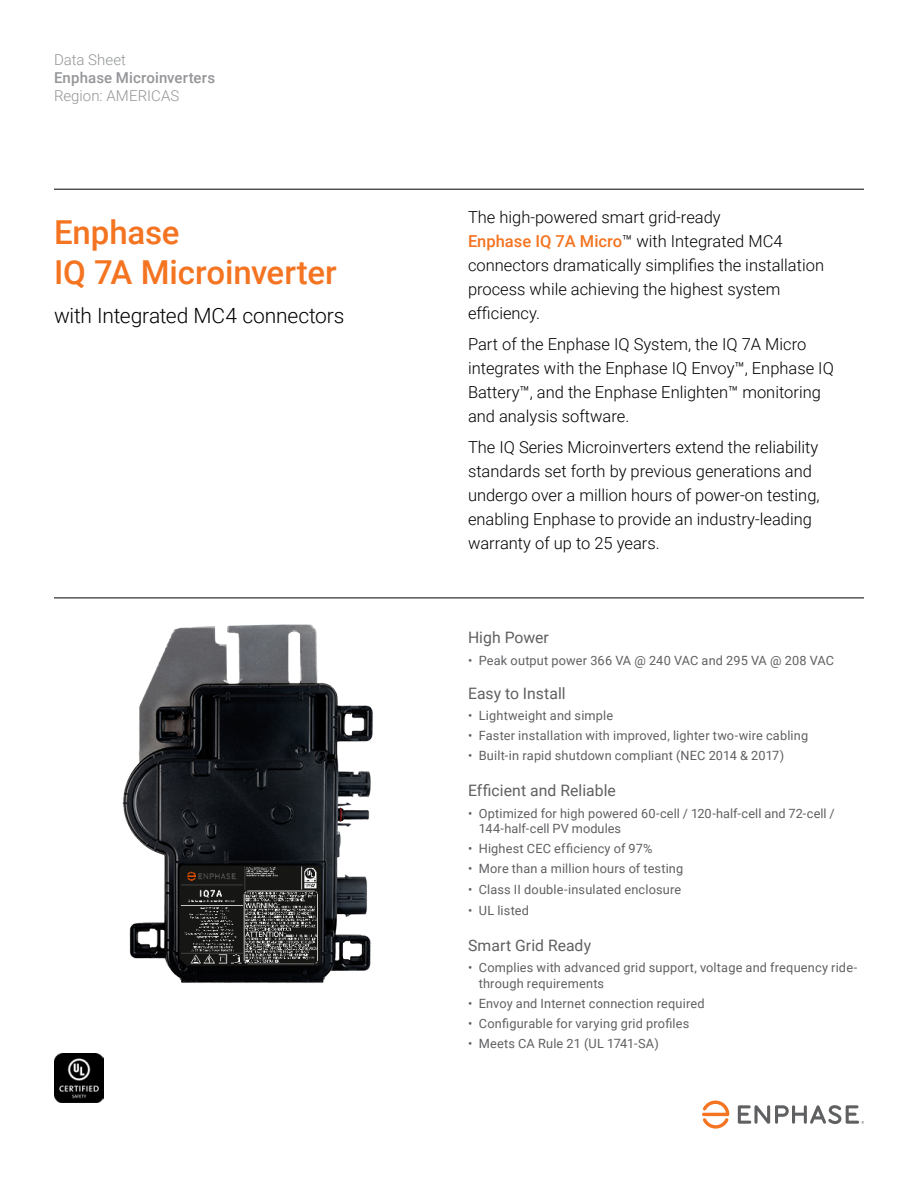
<style>
.page{position:relative;width:918px;height:1188px;background:#fff}
.page>*{position:absolute;margin:0;border:0;box-sizing:border-box;transform-origin:0 0}
.t1{font:500 33px/39.6px "Roboto";letter-spacing:-.005em;color:#f47421}
.t2{font:300 21px "Roboto";letter-spacing:-.005em;color:#000}
.t3{font:300 16.5px/24px "Roboto";color:#000}
.t4{font:15.75px "Roboto";letter-spacing:.005em;color:#5f6062}
.t5{font:300 15px "Roboto";letter-spacing:.005em;color:#939598}
.t6{font:500 15px "Roboto";letter-spacing:.01em;color:#939598}
.t7{font:12.75px/15.3px "Roboto";letter-spacing:.015em;color:#5f6062}
.s1{font-weight:500;color:#f47421}
</style>
<div class="page">
<svg style="left:702px;top:1101px;width:27px;height:28px"></svg>
<svg style="left:738px;top:1105px;width:126px;height:19px"></svg>
<hr style="left:54px;top:189px;width:810px;height:1px;background:#000">
<hr style="left:54px;top:598px;width:810px;height:1px;background:#000">
<img style="left:122px;top:624px;width:251px;height:359px">
<img style="left:54px;top:1054px;width:49px;height:49px">
<p class="t5" style="left:54px;top:49px;width:74px">Data Sheet</p>
<p class="t6" style="left:54px;top:67px;width:163px">Enphase Microinverters</p>
<p class="t5" style="left:54px;top:85px;width:127px">Region: AMERICAS</p>
<h1 class="t1" style="left:54px;top:211px;width:284px">Enphase<br>IQ 7A Microinverter</h1>
<h2 class="t2" style="left:54px;top:301px;width:292px">with Integrated MC4 connectors</h2>
<p class="t3" style="left:468px;top:205px;width:358px">The high-powered smart grid-ready<br><span class="s1">Enphase IQ 7A Micro</span>™ with Integrated MC4 connectors dramatically simplifies the installation process while achieving the highest system efficiency.</p>
<p class="t3" style="left:468px;top:332px;width:367px">Part of the Enphase IQ System, the IQ 7A Micro integrates with the Enphase IQ Envoy™, Enphase IQ Battery™, and the Enphase Enlighten™ monitoring and analysis software.</p>
<p class="t3" style="left:468px;top:434px;width:353px">The IQ Series Microinverters extend the reliability standards set forth by previous generations and undergo over a million hours of power-on testing, enabling Enphase to provide an industry-leading warranty of up to 25 years.</p>
<p class="t4" style="left:468px;top:627px;width:82px">High Power</p>
<p class="t7" style="left:468px;top:652px;width:367px">• Peak output power 366 VA @ 240 VAC and 295 VA @ 208 VAC</p>
<p class="t4" style="left:468px;top:682px;width:99px">Easy to Install</p>
<p class="t7" style="left:468px;top:707px;width:147px">• Lightweight and simple</p>
<p class="t7" style="left:468px;top:728px;width:342px">• Faster installation with improved, lighter two-wire cabling</p>
<p class="t7" style="left:468px;top:748px;width:318px">• Built-in rapid shutdown compliant (NEC 2014 &amp; 2017)</p>
<p class="t4" style="left:468px;top:780px;width:149px">Efficient and Reliable</p>
<p class="t7" style="left:479px;top:805px;width:358px;text-indent:-11px">• Optimized for high powered 60-cell / 120-half-cell and 72-cell /<br>144-half-cell PV modules</p>
<p class="t7" style="left:468px;top:840px;width:186px">• Highest CEC efficiency of 97%</p>
<p class="t7" style="left:468px;top:861px;width:217px">• More than a million hours of testing</p>
<p class="t7" style="left:468px;top:881px;width:215px">• Class II double-insulated enclosure</p>
<p class="t7" style="left:468px;top:902px;width:63px">• UL listed</p>
<p class="t4" style="left:468px;top:934px;width:125px">Smart Grid Ready</p>
<p class="t7" style="left:479px;top:959px;width:380px;line-height:15.8px;text-indent:-11px">• Complies with advanced grid support, voltage and frequency ride&shy;through requirements</p>
<p class="t7" style="left:468px;top:995px;width:238px">• Envoy and Internet connection required</p>
<p class="t7" style="left:468px;top:1015px;width:223px">• Configurable for varying grid profiles</p>
<p class="t7" style="left:468px;top:1036px;width:192px">• Meets CA Rule 21 (UL 1741-SA)</p>
</div>
